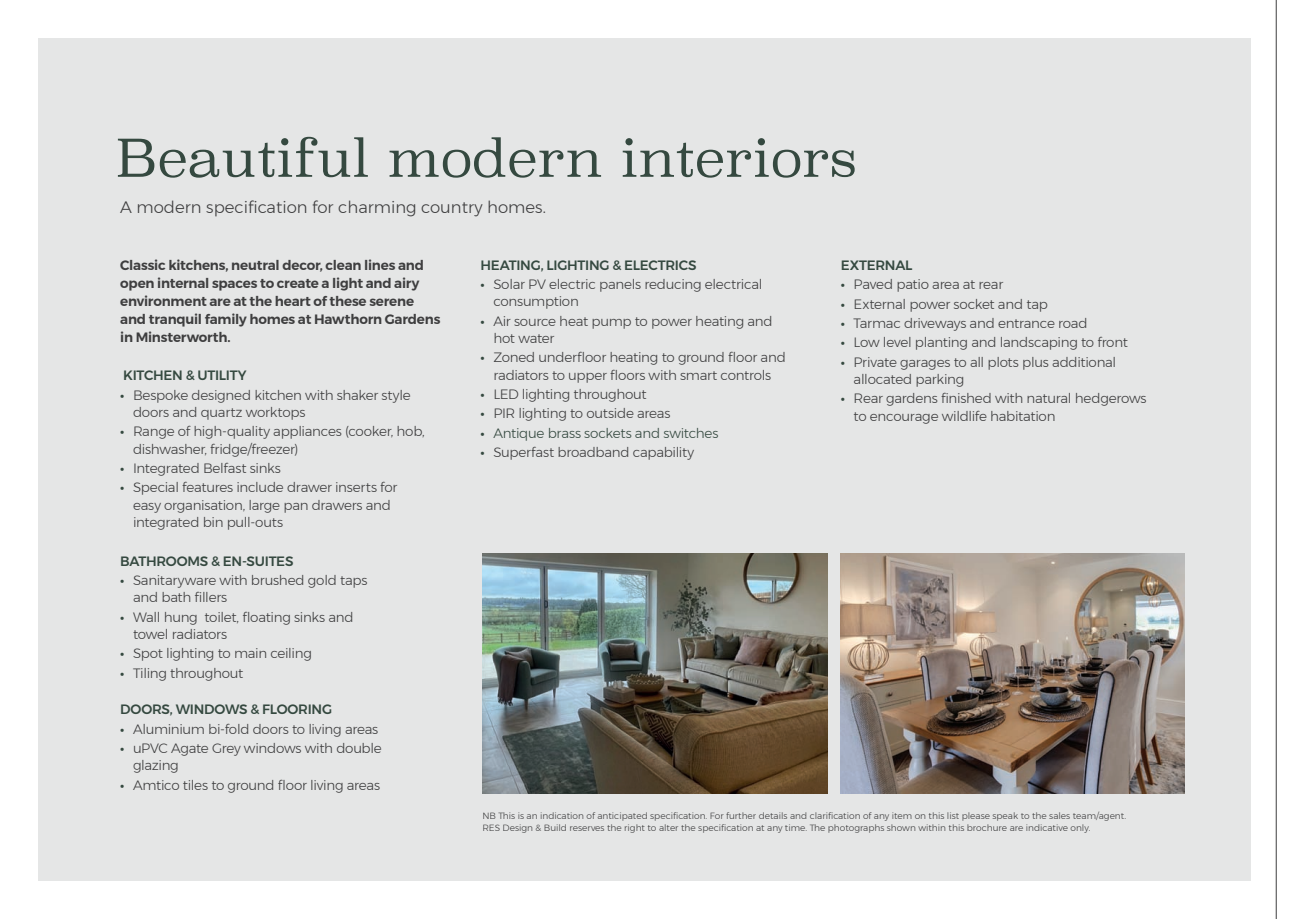
<style>
.page{position:relative;width:1289px;height:919px;background:#fff}
.page>*{position:absolute;margin:0;border:0;box-sizing:border-box;transform-origin:0 0}
.t1{font:300 51.3px "Superclarendon";color:#354940}
.t2{font:300 16.5px "Montserrat";color:#3e3e3f}
.Intro{font:300 13.5px/17.2px "Montserrat";letter-spacing:-.02em;color:#3e3e3f}
.Intro-2{font:600 13.5px/18px "Montserrat";letter-spacing:-.015em;color:#3e3e3f}
.Intro-3{font:500 13.5px "Montserrat";letter-spacing:-.02em;color:#354940}
.Intro-4{font:300 13.5px "Montserrat";letter-spacing:-.02em;color:#354940}
.t3{font:300 9px/11.2px "Montserrat";color:#3e3e3f}
.s1{font-weight:600;color:#354940}
.s2{font-weight:600}
</style>
<div class="page">
<div style="left:38px;top:38px;width:1212px;height:842px;background:#e5e6e6"></div>
<img style="left:482px;top:553px;width:345px;height:240px">
<img style="left:840px;top:553px;width:344px;height:240px">
<hr style="left:1275px;top:0;width:1px;height:918px;background:#3e3e3f">
<p class="t1" style="left:116px;top:124px;width:742px">Beautiful modern interiors</p>
<p class="t2" style="left:120px;top:194px;width:427px">A modern specification for charming country homes.</p>
<p class="Intro-2" style="left:120px;top:256px;width:322px">Classic kitchens, neutral decor, clean lines and open internal spaces to create a light and airy environment are at the heart of these serene and tranquil family homes at Hawthorn Gardens in Minsterworth.</p>
<p class="Intro-3" style="left:123px;top:365px;width:125px">KITCHEN &amp; UTILITY</p>
<p class="Intro" style="left:133px;top:386px;width:279px;text-indent:-13px"><span class="s1">•</span> Bespoke designed kitchen with shaker style doors and quartz worktops</p>
<p class="Intro" style="left:133px;top:422px;width:293px;text-indent:-13px"><span class="s1">•</span> Range of high-quality appliances (cooker, hob, dishwasher, fridge/freezer)</p>
<p class="Intro" style="left:120px;top:459px;width:162px"><span class="s1">•</span> Integrated Belfast sinks</p>
<p class="Intro" style="left:133px;top:478px;width:266px;text-indent:-13px"><span class="s1">•</span> Special features include drawer inserts for easy organisation, large pan drawers and integrated bin pull-outs</p>
<p class="Intro-3" style="left:120px;top:550px;width:175px">BATHROOMS &amp; EN-SUITES</p>
<p class="Intro" style="left:133px;top:571px;width:236px;text-indent:-13px"><span class="s1">•</span> Sanitaryware with brushed gold taps and bath fillers</p>
<p class="Intro" style="left:133px;top:608px;width:222px;text-indent:-13px"><span class="s1">•</span> Wall hung toilet, floating sinks and towel radiators</p>
<p class="Intro" style="left:120px;top:644px;width:193px"><span class="s1">•</span> Spot lighting to main ceiling</p>
<p class="Intro" style="left:120px;top:664px;width:125px"><span class="s1">•</span> Tiling throughout</p>
<p class="Intro-3" style="left:120px;top:699px;width:213px">DOORS, WINDOWS &amp; FLOORING</p>
<p class="Intro" style="left:120px;top:720px;width:260px"><span class="s1">•</span> Aluminium bi-fold doors to living areas</p>
<p class="Intro" style="left:133px;top:739px;width:250px;text-indent:-13px"><span class="s1">•</span> uPVC Agate Grey windows with double glazing</p>
<p class="Intro" style="left:120px;top:776px;width:261px"><span class="s1">•</span> Amtico tiles to ground floor living areas</p>
<p class="Intro-3" style="left:480px;top:254px;width:218px">HEATING, LIGHTING &amp; ELECTRICS</p>
<p class="Intro" style="left:493px;top:275px;width:271px;text-indent:-13px"><span class="s1">•</span> Solar PV electric panels reducing electrical consumption</p>
<p class="Intro" style="left:493px;top:312px;width:281px;text-indent:-13px"><span class="s1">•</span> Air source heat pump to power heating and hot water</p>
<p class="Intro" style="left:480px;top:349px;width:307px;text-align:center"><span class="s1">•</span> Zoned underfloor heating to ground floor and radiators to upper floors with smart controls</p>
<p class="Intro" style="left:480px;top:385px;width:168px"><span class="s1">•</span> LED lighting throughout</p>
<p class="Intro" style="left:480px;top:405px;width:191px"><span class="s1">•</span> PIR lighting to outside areas</p>
<p class="Intro-4" style="left:480px;top:423px;width:239px"><span class="s2">•</span> Antique brass sockets and switches</p>
<p class="Intro" style="left:480px;top:443px;width:215px"><span class="s1">•</span> Superfast broadband capability</p>
<p class="Intro-3" style="left:840px;top:254px;width:73px">EXTERNAL</p>
<p class="Intro" style="left:840px;top:275px;width:164px"><span class="s1">•</span> Paved patio area at rear</p>
<p class="Intro" style="left:840px;top:295px;width:208px"><span class="s1">•</span> External power socket and tap</p>
<p class="Intro" style="left:840px;top:314px;width:248px"><span class="s1">•</span> Tarmac driveways and entrance road</p>
<p class="Intro" style="left:840px;top:333px;width:288px"><span class="s1">•</span> Low level planting and landscaping to front</p>
<p class="Intro" style="left:853px;top:353px;width:264px;text-indent:-13px"><span class="s1">•</span> Private garages to all plots plus additional allocated parking</p>
<p class="Intro" style="left:853px;top:389px;width:294px;text-indent:-13px"><span class="s1">•</span> Rear gardens finished with natural hedgerows to encourage wildlife habitation</p>
<p class="t3" style="left:482px;top:810px;width:645px">NB This is an indication of anticipated specification. For further details and clarification of any item on this list please speak to the sales team/agent.<br>RES Design &amp; Build reserves the right to alter the specification at any time. The photographs shown within this brochure are indicative only.</p>
</div>
